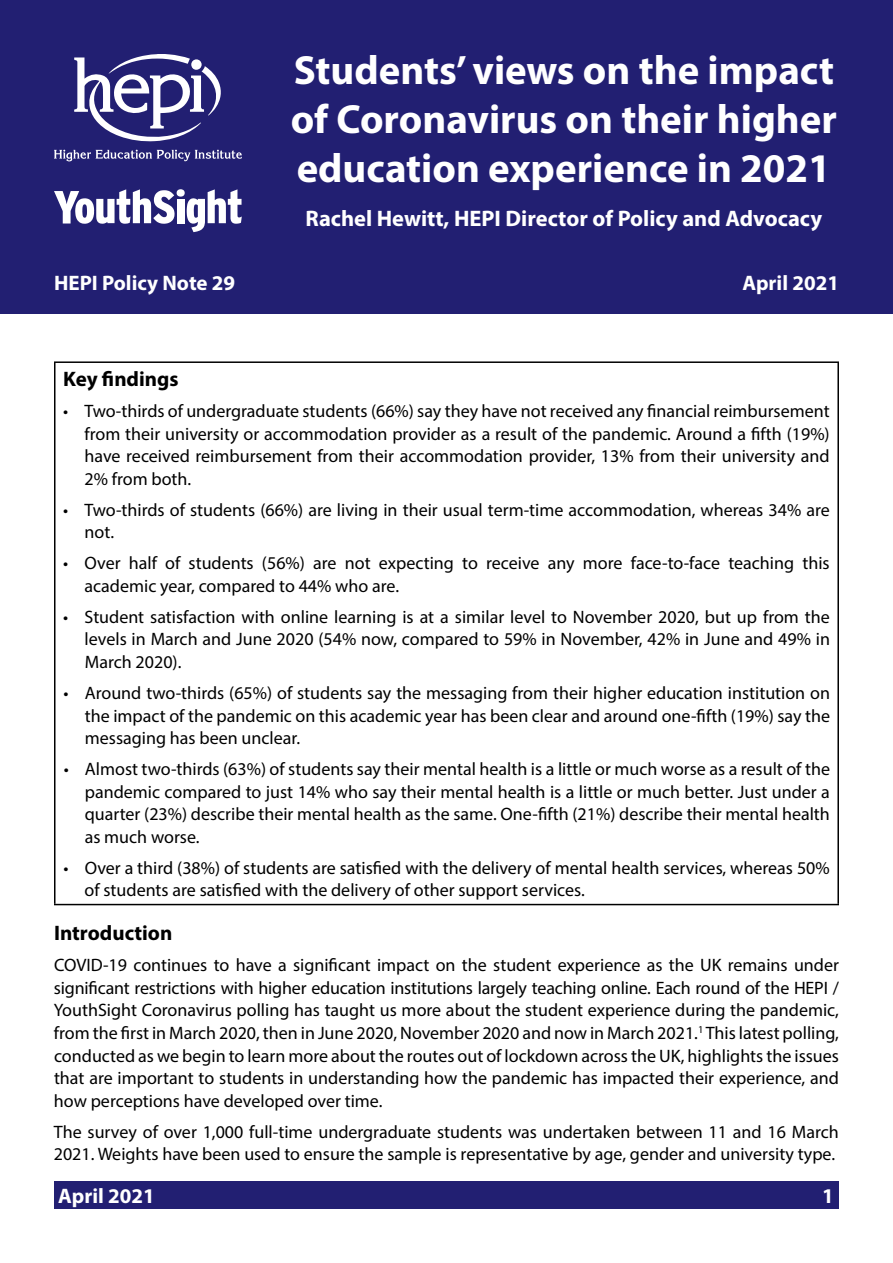
<style>
.page{position:relative;width:893px;height:1263px;background:#fff}
.page>*{position:absolute;margin:0;border:0;box-sizing:border-box;transform-origin:0 0}
.t1{font:700 40.8px/49.1px "Myriad Pro";color:#fff;text-align:justify}
.t2{font:700 22.5px "Myriad Pro";color:#fff}
.t3{font:700 21px "Myriad Pro";color:#fff}
.t4{font:700 21px "Myriad Pro";color:#000}
.t5{font:18px/22.5px "Myriad Pro";color:#000;text-align:justify}
</style>
<div class="page">
<div style="left:54px;top:1182px;width:785px;height:27px;background:#221f72"></div>
<div style="left:0;top:0;width:893px;height:314px;background:#221f72"></div>
<svg style="left:54px;top:150px;width:188px;height:11px"></svg>
<svg style="left:74px;top:54px;width:147px;height:88px"></svg>
<hr style="left:54px;top:361px;width:785px;height:2px;background:#000">
<hr style="left:54px;top:363px;width:2px;height:541px;background:#000">
<hr style="left:837px;top:363px;width:2px;height:541px;background:#000">
<hr style="left:54px;top:904px;width:785px;height:1px;background:#000">
<svg style="left:54px;top:189px;width:188px;height:43px"></svg>
<h1 class="t1" style="left:291px;top:44px;width:548px">Students’ views on the impact of Coronavirus on their higher education experience in 2021</h1>
<p class="t2" style="left:305px;top:203px;width:518px">Rachel Hewitt, HEPI Director of Policy and Advocacy</p>
<p class="t3" style="left:54px;top:269px;width:183px">HEPI Policy Note 29</p>
<p class="t3" style="left:742px;top:269px;width:98px">April 2021</p>
<p class="t4" style="left:63px;top:366px;width:117px">Key findings</p>
<p class="t5" style="left:84px;top:400px;width:747px;text-indent:-21px">• Two-thirds of undergraduate students (66%) say they have not received any financial reimbursement from their university or accommodation provider as a result of the pandemic. Around a fifth (19%) have received reimbursement from their accommodation provider, 13% from their university and 2% from both.</p>
<p class="t5" style="left:85px;top:498px;width:747px;text-indent:-21px">• Two-thirds of students (66%) are living in their usual term-time accommodation, whereas 34% are not.</p>
<p class="t5" style="left:85px;top:552px;width:747px;text-indent:-21px">• Over half of students (56%) are not expecting to receive any more face-to-face teaching this academic year, compared to 44% who are.</p>
<p class="t5" style="left:85px;top:605px;width:747px;text-indent:-21px">• Student satisfaction with online learning is at a similar level to November 2020, but up from the levels in March and June 2020 (54% now, compared to 59% in November, 42% in June and 49% in March 2020).</p>
<p class="t5" style="left:85px;top:681px;width:747px;text-indent:-21px">• Around two-thirds (65%) of students say the messaging from their higher education institution on the impact of the pandemic on this academic year has been clear and around one-fifth (19%) say the messaging has been unclear.</p>
<p class="t5" style="left:85px;top:757px;width:747px;text-indent:-21px">• Almost two-thirds (63%) of students say their mental health is a little or much worse as a result of the pandemic compared to just 14% who say their mental health is a little or much better. Just under a quarter (23%) describe their mental health as the same. One-fifth (21%) describe their mental health as much worse.</p>
<p class="t5" style="left:85px;top:856px;width:747px;text-indent:-21px">• Over a third (38%) of students are satisfied with the delivery of mental health services, whereas 50% of students are satisfied with the delivery of other support services.</p>
<p class="t4" style="left:54px;top:920px;width:120px">Introduction</p>
<p class="t5" style="left:54px;top:954px;width:787px">COVID-19 continues to have a significant impact on the student experience as the UK remains under significant restrictions with higher education institutions largely teaching online. Each round of the HEPI / YouthSight Coronavirus polling has taught us more about the student experience during the pandemic, from the first in March 2020, then in June 2020, November 2020 and now in March 2021.<sup>1</sup> This latest polling, conducted as we begin to learn more about the routes out of lockdown across the UK, highlights the issues that are important to students in understanding how the pandemic has impacted their experience, and how perceptions have developed over time.</p>
<p class="t5" style="left:54px;top:1120px;width:786px">The survey of over 1,000 full-time undergraduate students was undertaken between 11 and 16 March<br>2021. Weights have been used to ensure the sample is representative by age, gender and university type.</p>
<p class="t3" style="left:58px;top:1182px;width:98px">April 2021</p>
<p class="t3" style="left:822px;top:1182px;width:13px">1</p>
</div>
